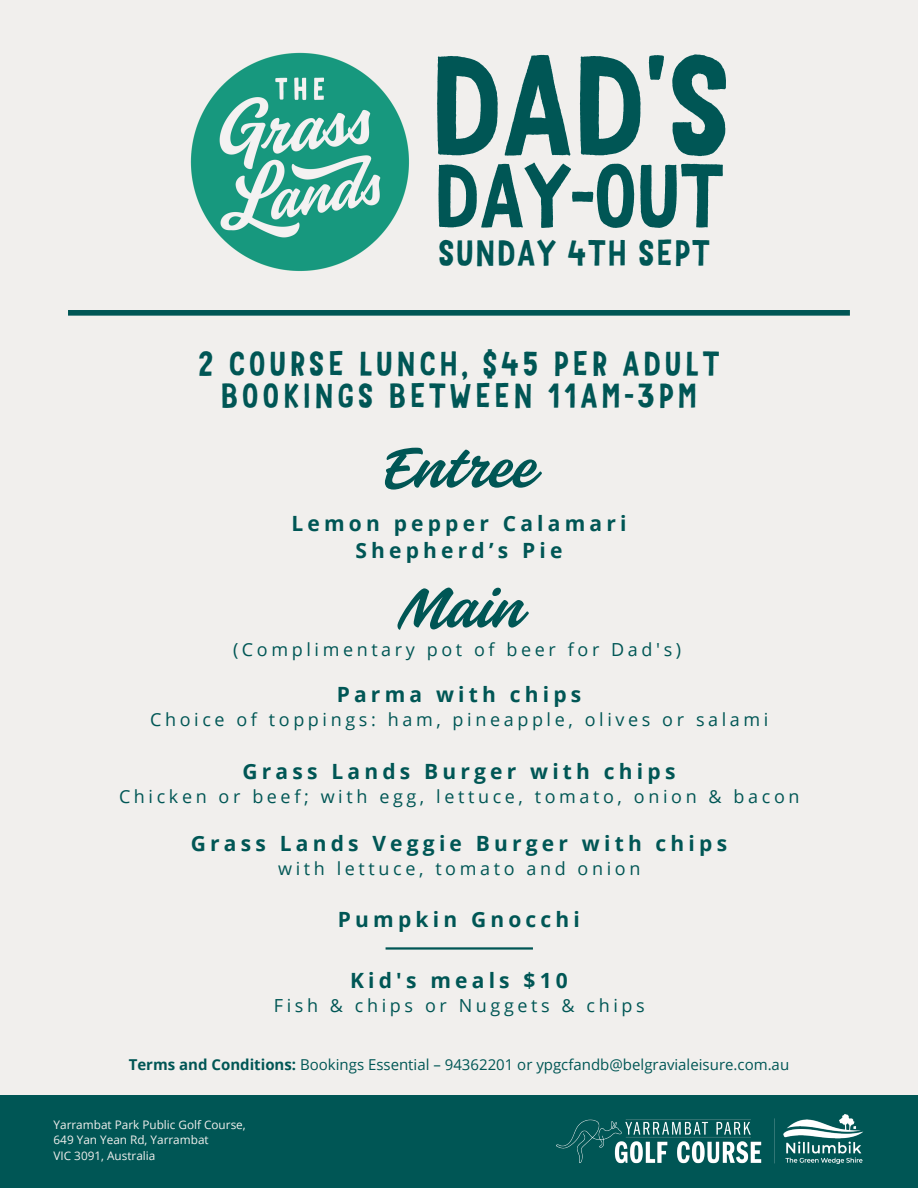
<style>
.page{position:relative;width:918px;height:1188px;background:#f1efed}
.page>*{position:absolute;margin:0;border:0;box-sizing:border-box;transform-origin:0 0}
.t1{font:136.5px "Mr Dodo";color:#005655}
.t2{font:86.4px "Mr Dodo";letter-spacing:-.05em;color:#005655}
.t3{font:63px "Fineday Style Two";color:#005655}
.t4{font:34.8px "Mr Dodo";color:#005655}
.t5{font:33px/32.7px "Mr Dodo";letter-spacing:.07em;color:#005655;text-align:center}
.t6{font:700 21px/27px "Open Sans";letter-spacing:.2em;color:#005655;text-align:center}
.t7{font:18px "Open Sans";letter-spacing:.2em;color:#005655}
.t8{font:15px "Open Sans";color:#005655}
.t9{font:11.7px/15.8px "Open Sans";color:#f1efed}
.s1{font-weight:700}
</style>
<div class="page">
<div style="left:0;top:1095px;width:918px;height:93px;background:#005655"></div>
<img style="left:556px;top:1115px;width:307px;height:48px">
<hr style="left:386px;top:947px;width:147px;height:3px;background:#005655">
<div style="left:68px;top:310px;width:782px;height:6px;background:#005655"></div>
<img style="left:190px;top:52px;width:219px;height:219px">
<h1 class="t1" style="left:426px;top:13px;width:310px">DAD'S</h1>
<h2 class="t2" style="left:432px;top:138px;width:296px">DAY-OUT</h2>
<h3 class="t4" style="left:438px;top:230px;width:275px">SUNDAY 4TH SEPT</h3>
<h3 class="t5" style="left:197px;top:347px;width:525px">2 COURSE LUNCH, $45 PER ADULT<br>BOOKINGS BETWEEN 11AM-3PM</h3>
<h3 class="t3" style="left:383px;top:442px;width:153px">Entree</h3>
<p class="t6" style="left:291px;top:510px;width:337px">Lemon pepper Calamari<br>Shepherd’s Pie</p>
<h3 class="t3" style="left:396px;top:582px;width:127px">Main</h3>
<p class="t7" style="left:233px;top:636px;width:450px">(Complimentary pot of beer for Dad's)</p>
<p class="t6" style="left:337px;top:681px;width:246px">Parma with chips</p>
<p class="t7" style="left:150px;top:707px;width:620px">Choice of toppings: ham, pineapple, olives or salami</p>
<p class="t6" style="left:243px;top:757px;width:434px">Grass Lands Burger with chips</p>
<p class="t7" style="left:119px;top:783px;width:682px">Chicken or beef; with egg, lettuce, tomato, onion &amp; bacon</p>
<p class="t6" style="left:191px;top:829px;width:538px">Grass Lands Veggie Burger with chips</p>
<p class="t7" style="left:278px;top:855px;width:364px">with lettuce, tomato and onion</p>
<p class="t6" style="left:338px;top:906px;width:244px">Pumpkin Gnocchi</p>
<p class="t6" style="left:350px;top:967px;width:219px">Kid's meals $10</p>
<p class="t7" style="left:274px;top:993px;width:372px">Fish &amp; chips or Nuggets &amp; chips</p>
<p class="t8" style="left:129px;top:1054px;width:662px"><span class="s1">Terms and Conditions:</span> Bookings Essential – 94362201 or ypgcfandb@belgravialeisure.com.au</p>
<p class="t9" style="left:54px;top:1116px;width:194px">Yarrambat Park Public Golf Course,<br>649 Yan Yean Rd, Yarrambat<br>VIC 3091, Australia</p>
</div>
